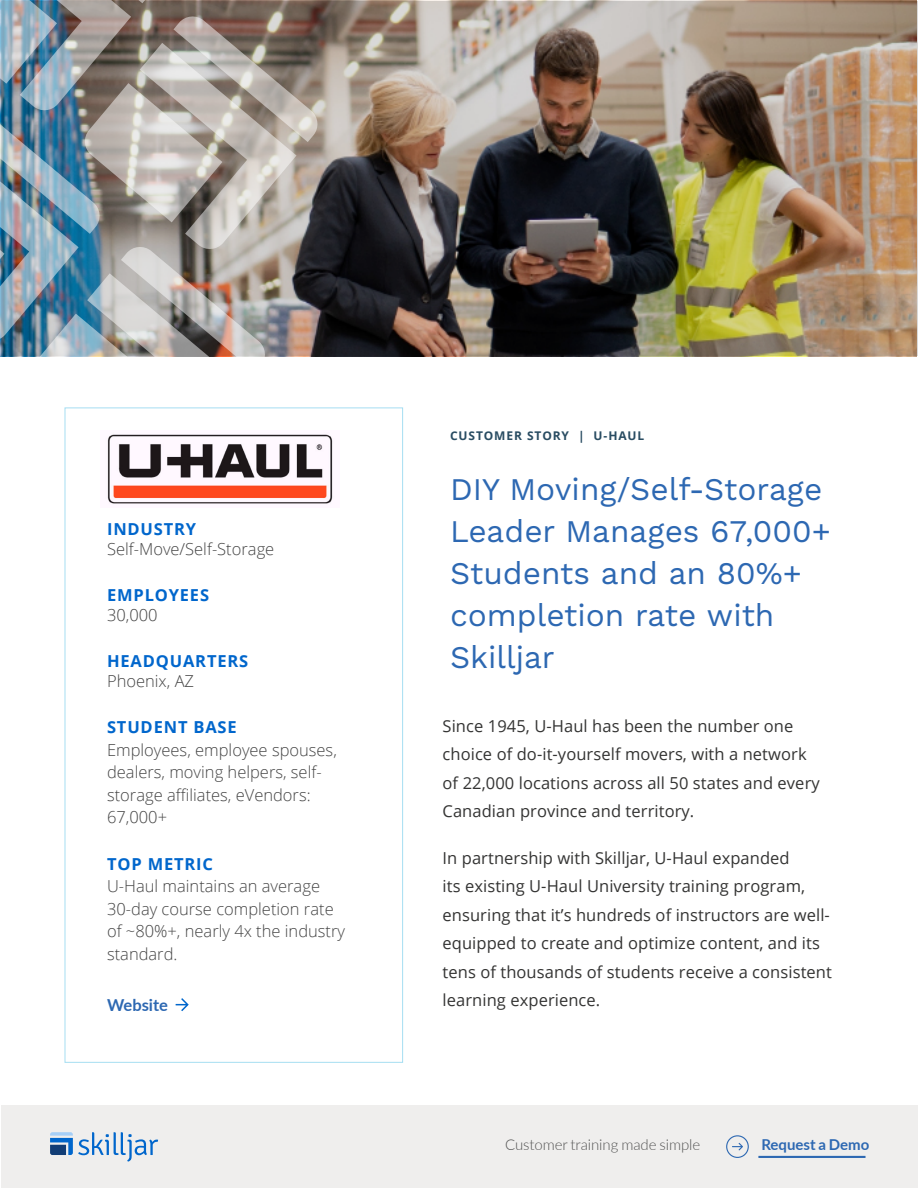
<style>
.page{position:relative;width:918px;height:1188px;background:#fff}
.page>*{position:absolute;margin:0;border:0;box-sizing:border-box;transform-origin:0 0}
.t1{font:31.5px/42px "Work Sans";color:#2d68b2}
.t2{font:16.5px/28.5px "Open Sans";letter-spacing:.005em;color:#343433}
.t3{font:300 16.5px/22.5px "Open Sans";color:#444}
.t4{font:700 16.5px "Open Sans";letter-spacing:.05em;color:#06c}
.t5{font:700 16.5px "Lato";color:#2d68b2}
.t6{font:300 15px "Lato";letter-spacing:-.005em;color:#555}
.t7{font:700 15px "Lato";color:#2d68b2}
.t8{font:700 12px "Open Sans";letter-spacing:.075em;color:#294c62}
</style>
<div class="page">
<div style="left:65px;top:408px;width:338px;height:655px;background:#fff;border:1px solid #a6def2"></div>
<div style="left:2px;top:1105px;width:916px;height:83px;background:#efeeed"></div>
<svg style="left:50px;top:1132px;width:108px;height:30px"></svg>
<hr style="left:758px;top:1156px;width:108px;height:2px;background:#2d68b2">
<svg style="left:726px;top:1135px;width:23px;height:23px"></svg>
<svg style="left:176px;top:998px;width:13px;height:13px"></svg>
<img style="left:320px;top:1px;width:598px;height:354px">
<img style="left:1px;top:1px;width:319px;height:355px">
<img style="left:107px;top:432px;width:226px;height:72px">
<p class="t4" style="left:107px;top:518px;width:91px">INDUSTRY</p>
<p class="t3" style="left:107px;top:537px;width:169px">Self-Move/Self-Storage</p>
<p class="t4" style="left:107px;top:584px;width:104px">EMPLOYEES</p>
<p class="t3" style="left:107px;top:603px;width:52px">30,000</p>
<p class="t4" style="left:107px;top:650px;width:143px">HEADQUARTERS</p>
<p class="t3" style="left:107px;top:669px;width:89px">Phoenix, AZ</p>
<p class="t4" style="left:107px;top:716px;width:131px">STUDENT BASE</p>
<p class="t3" style="left:107px;top:738px;width:231px">Employees, employee spouses, dealers, moving helpers, self&shy;storage affiliates, eVendors:<br>67,000+</p>
<p class="t4" style="left:107px;top:852px;width:107px">TOP METRIC</p>
<p class="t3" style="left:107px;top:875px;width:240px">U-Haul maintains an average<br>30-day course completion rate of ~80%+, nearly 4x the industry standard.</p>
<p class="t5" style="left:107px;top:992px;width:62px">Website</p>
<p class="t8" style="left:450px;top:427px;width:196px">CUSTOMER STORY | U-HAUL</p>
<h1 class="t1" style="left:450px;top:470px;width:382px">DIY Moving/Self-Storage<br>Leader Manages 67,000+<br>Students and an 80%+ completion rate with<br>Skilljar</h1>
<p class="t2" style="left:443px;top:711px;width:379px">Since 1945, U-Haul has been the number one choice of do-it-yourself movers, with a network of 22,000 locations across all 50 states and every Canadian province and territory.</p>
<p class="t2" style="left:443px;top:843px;width:391px">In partnership with Skilljar, U-Haul expanded<br>its existing U-Haul University training program, ensuring that it’s hundreds of instructors are well&shy;equipped to create and optimize content, and its tens of thousands of students receive a consistent learning experience.</p>
<p class="t6" style="left:505px;top:1134px;width:197px">Customer training made simple</p>
<p class="t7" style="left:761px;top:1134px;width:110px">Request a Demo</p>
</div>
